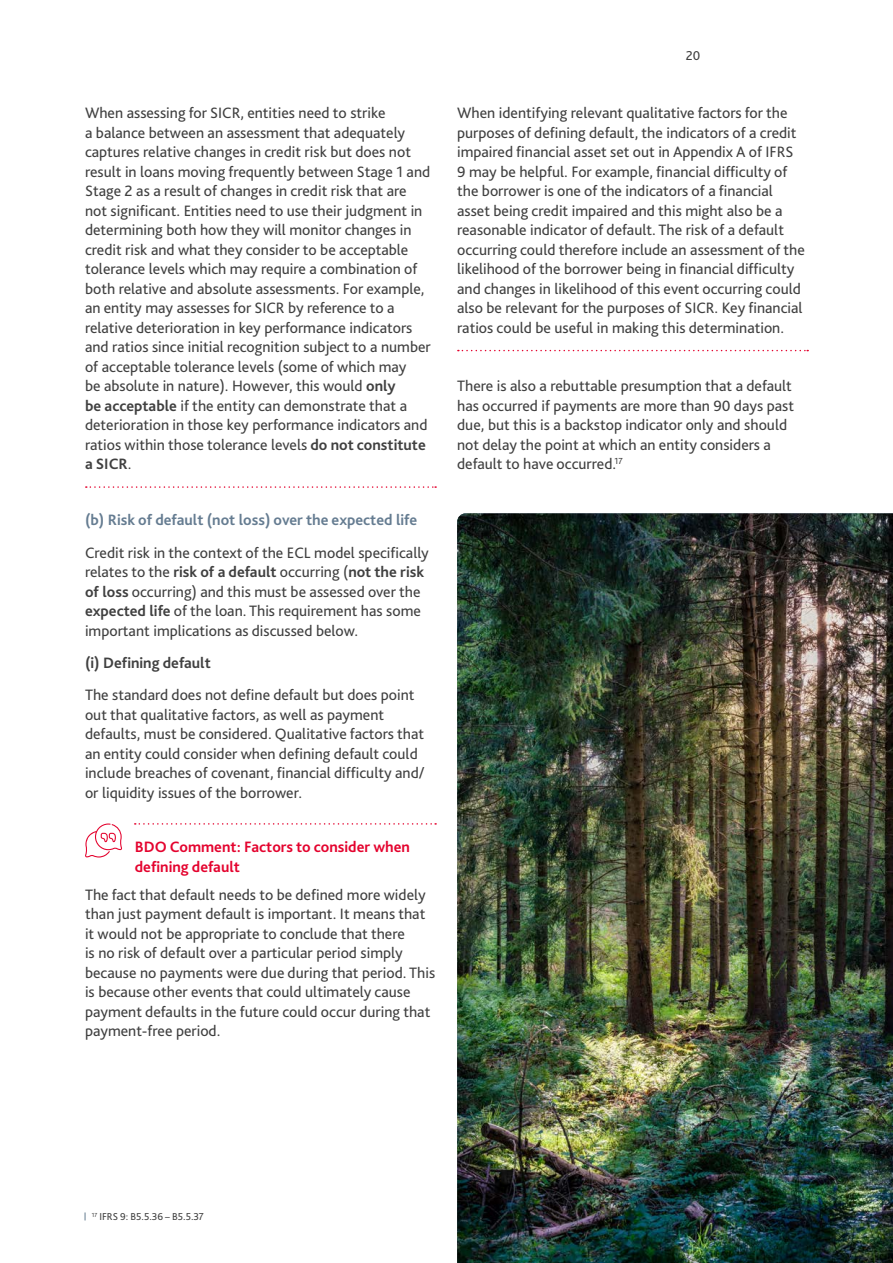
<style>
.page{position:relative;width:893px;height:1263px;background:#fff}
.page>*{position:absolute;margin:0;border:0;box-sizing:border-box;transform-origin:0 0}
.t1{font:15.75px/19.5px "Bliss Pro";color:#404040}
.t2{font:700 15.75px/19.5px "Bliss Pro";color:#e4032e}
.t3{font:700 15.75px "Bliss Pro";color:#657c91}
.t4{font:700 15.75px "Bliss Pro";color:#404040}
.t5{font:13.5px "Bliss Pro";color:#404040}
.t6{font:10.5px "Bliss Pro";letter-spacing:-.005em;color:#404040}
.s1{font-weight:700}
</style>
<div class="page">
<img style="left:457px;top:513px;width:436px;height:750px">
<svg style="left:86px;top:486px;width:350px;height:2px"></svg>
<svg style="left:85px;top:823px;width:37px;height:34px"></svg>
<svg style="left:135px;top:823px;width:301px;height:2px"></svg>
<svg style="left:458px;top:350px;width:350px;height:1px"></svg>
<p class="t1" style="left:85px;top:103px;width:347px">When assessing for SICR, entities need to strike<br>a balance between an assessment that adequately captures relative changes in credit risk but does not result in loans moving frequently between Stage 1 and Stage 2 as a result of changes in credit risk that are not significant. Entities need to use their judgment in determining both how they will monitor changes in credit risk and what they consider to be acceptable tolerance levels which may require a combination of both relative and absolute assessments. For example, an entity may assesses for SICR by reference to a relative deterioration in key performance indicators and ratios since initial recognition subject to a number of acceptable tolerance levels (some of which may<br>be absolute in nature). However, this would <span class="s1">only<br>be acceptable</span> if the entity can demonstrate that a deterioration in those key performance indicators and ratios within those tolerance levels <span class="s1">do not constitute a SICR</span>.</p>
<p class="t3" style="left:85px;top:510px;width:334px">(b) Risk of default (not loss) over the expected life</p>
<p class="t1" style="left:85px;top:542px;width:345px">Credit risk in the context of the ECL model specifically relates to the <span class="s1">risk of a default</span> occurring (<span class="s1">not the risk of loss</span> occurring) and this must be assessed over the <span class="s1">expected life</span> of the loan. This requirement has some important implications as discussed below.</p>
<p class="t4" style="left:85px;top:653px;width:127px">(i) Defining default</p>
<p class="t1" style="left:85px;top:685px;width:341px">The standard does not define default but does point out that qualitative factors, as well as payment defaults, must be considered. Qualitative factors that an entity could consider when defining default could include breaches of covenant, financial difficulty and/ or liquidity issues of the borrower.</p>
<p class="t2" style="left:135px;top:837px;width:277px">BDO Comment: Factors to consider when defining default</p>
<p class="t1" style="left:85px;top:885px;width:352px">The fact that default needs to be defined more widely than just payment default is important. It means that it would not be appropriate to conclude that there<br>is no risk of default over a particular period simply because no payments were due during that period. This is because other events that could ultimately cause payment defaults in the future could occur during that payment-free period.</p>
<p class="t5" style="left:686px;top:47px;width:16px">20</p>
<p class="t1" style="left:457px;top:103px;width:349px">When identifying relevant qualitative factors for the purposes of defining default, the indicators of a credit impaired financial asset set out in Appendix A of IFRS 9 may be helpful. For example, financial difficulty of the borrower is one of the indicators of a financial asset being credit impaired and this might also be a reasonable indicator of default. The risk of a default occurring could therefore include an assessment of the likelihood of the borrower being in financial difficulty and changes in likelihood of this event occurring could also be relevant for the purposes of SICR. Key financial ratios could be useful in making this determination.</p>
<p class="t1" style="left:457px;top:376px;width:338px">There is also a rebuttable presumption that a default has occurred if payments are more than 90 days past due, but this is a backstop indicator only and should not delay the point at which an entity considers a default to have occurred.<sup>17</sup></p>
<p class="t6" style="left:92px;top:1210px;width:114px"><sup>17</sup> IFRS 9: B5.5.36 – B5.5.37</p>
</div>
